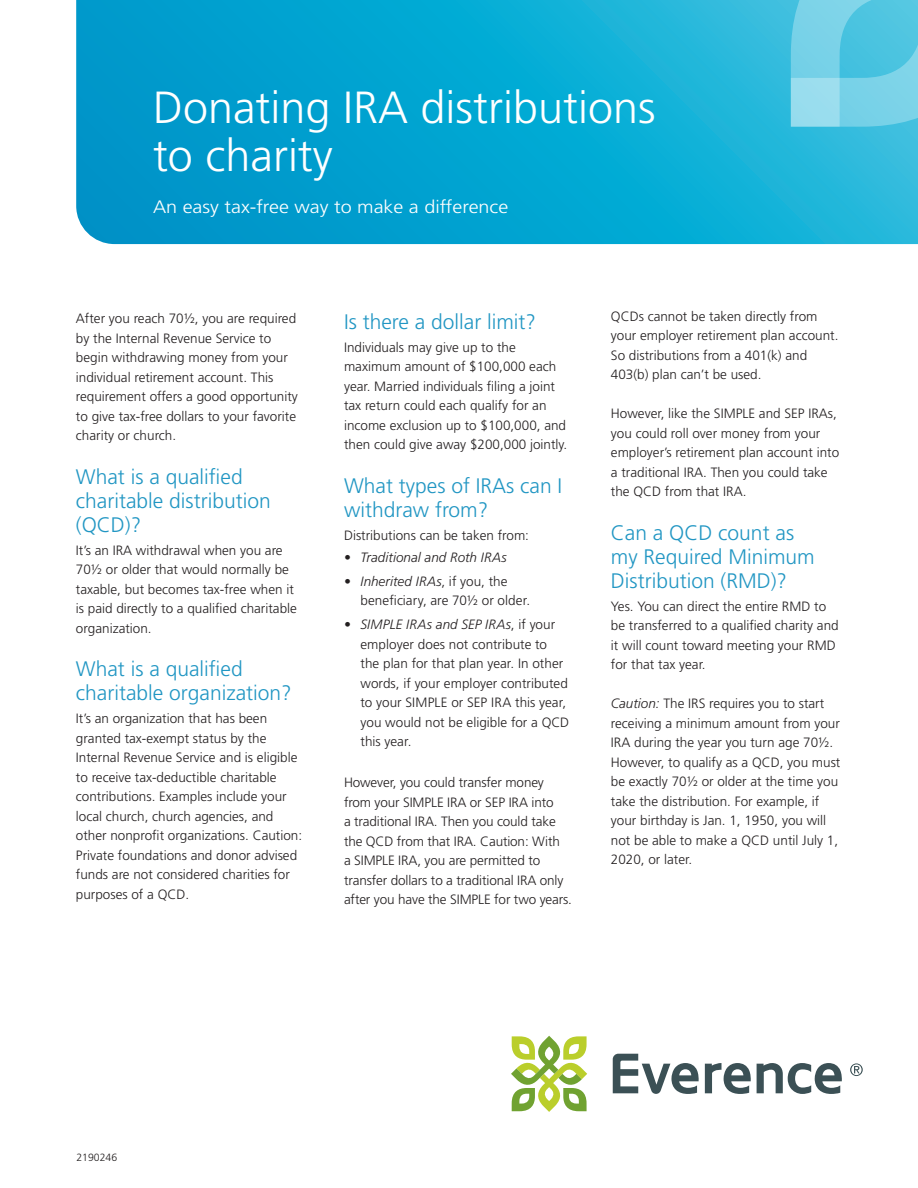
<style>
.page{position:relative;width:918px;height:1188px;background:#fff}
.page>*{position:absolute;margin:0;border:0;box-sizing:border-box;transform-origin:0 0}
.Headline_30_32{font:300 45px/48px "Frutiger LT Std";color:#fff}
.Subhead2_14_16{font:300 21px/24px "Frutiger LT Std";color:#2196c3}
.Description_line_12{font:300 18px "Frutiger LT Std";color:#fff;scale:1.1 1}
.Body_text_9_13_Fruti{font:300 13.5px/19.5px "Frutiger LT Std";color:#231f20}
.t1{font:italic 300 13.5px "Frutiger LT Std";color:#231f20}
.Registry_number_7_8{font:300 10.5px "Frutiger LT Std";color:#231f20}
.s1{font-style:italic}
</style>
<div class="page">
<svg style="left:76px;top:0;width:842px;height:244px;background:#0aa7d2"></svg>
<svg style="left:791px;top:0;width:127px;height:127px;background:#6ecee6"></svg>
<svg style="left:757px;top:1063px;width:85px;height:31px"></svg>
<svg style="left:705px;top:1063px;width:46px;height:31px"></svg>
<svg style="left:613px;top:1054px;width:86px;height:40px"></svg>
<svg style="left:511px;top:1036px;width:76px;height:76px"></svg>
<svg style="left:850px;top:1063px;width:13px;height:13px"></svg>
<p class="Headline_30_32" style="left:153px;top:84px;width:504px">Donating IRA distributions to charity</p>
<p class="Description_line_12" style="left:153px;top:196px;width:325px">An easy tax-free way to make a difference</p>
<p class="Body_text_9_13_Fruti" style="left:76px;top:309px;width:224px">After you reach 70½, you are required by the Internal Revenue Service to begin withdrawing money from your individual retirement account. This requirement offers a good opportunity to give tax-free dollars to your favorite charity or church.</p>
<p class="Subhead2_14_16" style="left:76px;top:465px;width:196px">What is a qualified charitable distribution (QCD)?</p>
<p class="Body_text_9_13_Fruti" style="left:76px;top:541px;width:223px">It’s an IRA withdrawal when you are<br>70½ or older that would normally be taxable, but becomes tax-free when it is paid directly to a qualified charitable organization.</p>
<p class="Subhead2_14_16" style="left:76px;top:657px;width:217px">What is a qualified charitable organization?</p>
<p class="Body_text_9_13_Fruti" style="left:76px;top:709px;width:228px">It’s an organization that has been granted tax-exempt status by the Internal Revenue Service and is eligible to receive tax-deductible charitable contributions. Examples include your local church, church agencies, and other nonprofit organizations. Caution:<br>Private foundations and donor advised funds are not considered charities for purposes of a QCD.</p>
<p class="Subhead2_14_16" style="left:344px;top:310px;width:194px">Is there a dollar limit?</p>
<p class="Body_text_9_13_Fruti" style="left:344px;top:338px;width:225px">Individuals may give up to the maximum amount of $100,000 each year. Married individuals filing a joint tax return could each qualify for an income exclusion up to $100,000, and then could give away $200,000 jointly.</p>
<p class="Subhead2_14_16" style="left:344px;top:474px;width:220px">What types of IRAs can I withdraw from?</p>
<p class="Body_text_9_13_Fruti" style="left:344px;top:526px;width:187px">Distributions can be taken from:</p>
<p class="t1" style="left:344px;top:549px;width:164px">• Traditional and Roth IRAs</p>
<p class="Body_text_9_13_Fruti" style="left:361px;top:572px;width:171px;text-indent:-16px"><span class="s1">• Inherited IRAs</span>, if you, the beneficiary, are 70½ or older.</p>
<p class="Body_text_9_13_Fruti" style="left:361px;top:615px;width:210px;text-indent:-16px"><span class="s1">• SIMPLE IRAs and SEP IRAs</span>, if your employer does not contribute to<br>the plan for that plan year. In other words, if your employer contributed to your SIMPLE or SEP IRA this year, you would not be eligible for a QCD this year.</p>
<p class="Body_text_9_13_Fruti" style="left:344px;top:773px;width:229px">However, you could transfer money from your SIMPLE IRA or SEP IRA into<br>a traditional IRA. Then you could take the QCD from that IRA. Caution: With<br>a SIMPLE IRA, you are permitted to transfer dollars to a traditional IRA only after you have the SIMPLE for two years.</p>
<p class="Body_text_9_13_Fruti" style="left:611px;top:306px;width:229px">QCDs cannot be taken directly from your employer retirement plan account.<br>So distributions from a 401(k) and 403(b) plan can’t be used.</p>
<p class="Body_text_9_13_Fruti" style="left:611px;top:404px;width:230px">However, like the SIMPLE and SEP IRAs, you could roll over money from your employer’s retirement plan account into a traditional IRA. Then you could take the QCD from that IRA.</p>
<p class="Subhead2_14_16" style="left:611px;top:521px;width:205px">Can a QCD count as my Required Minimum<br>Distribution (RMD)?</p>
<p class="Body_text_9_13_Fruti" style="left:611px;top:596px;width:229px">Yes. You can direct the entire RMD to be transferred to a qualified charity and it will count toward meeting your RMD for that tax year.</p>
<p class="Body_text_9_13_Fruti" style="left:611px;top:694px;width:231px"><span class="s1">Caution:</span> The IRS requires you to start receiving a minimum amount from your IRA during the year you turn age 70½.<br>However, to qualify as a QCD, you must be exactly 70½ or older at the time you take the distribution. For example, if your birthday is Jan. 1, 1950, you will not be able to make a QCD until July 1, 2020, or later.</p>
<p class="Registry_number_7_8" style="left:76px;top:1151px;width:42px">2190246</p>
</div>
